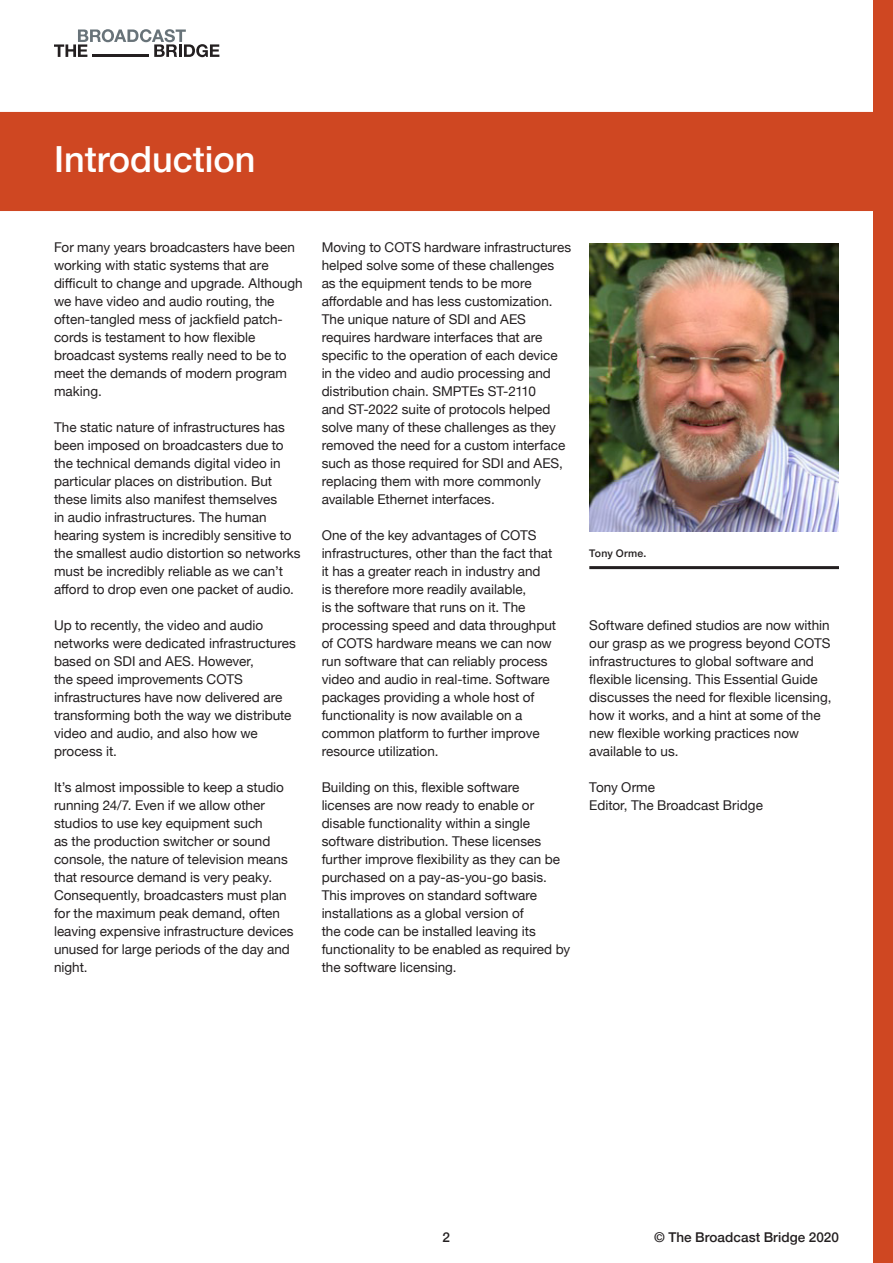
<style>
.page{position:relative;width:893px;height:1263px;background:#fff}
.page>*{position:absolute;margin:0;border:0;box-sizing:border-box;transform-origin:0 0}
.t1{font:500 36px "Helvetica Neue";color:#fff}
.intro{font:13.5px/18px "Helvetica Neue";color:#231f20}
.sub_head{font:500 13.5px "Helvetica Neue";letter-spacing:.005em;color:#231f20}
.t2{font:500 10.5px "Helvetica Neue";letter-spacing:.02em;color:#231f20}
</style>
<div class="page">
<div style="left:0;top:112px;width:873px;height:99px;background:#cf4722"></div>
<svg style="left:54px;top:29px;width:165px;height:28px"></svg>
<hr style="left:93px;top:54px;width:56px;height:3px;background:#231f20">
<div style="left:873px;top:0;width:20px;height:1263px;background:#cf4722"></div>
<hr style="left:589px;top:566px;width:250px;height:3px;background:#231f20">
<img style="left:589px;top:243px;width:249px;height:289px">
<p class="t1" style="left:54px;top:130px;width:203px">Introduction</p>
<p class="intro" style="left:54px;top:239px;width:250px">For many years broadcasters have been working with static systems that are difficult to change and upgrade. Although we have video and audio routing, the often-tangled mess of jackfield patch&shy;cords is testament to how flexible broadcast systems really need to be to meet the demands of modern program making.</p>
<p class="intro" style="left:54px;top:419px;width:248px">The static nature of infrastructures has been imposed on broadcasters due to the technical demands digital video in particular places on distribution. But these limits also manifest themselves<br>in audio infrastructures. The human hearing system is incredibly sensitive to the smallest audio distortion so networks must be incredibly reliable as we can’t afford to drop even one packet of audio.</p>
<p class="intro" style="left:54px;top:617px;width:244px">Up to recently, the video and audio networks were dedicated infrastructures based on SDI and AES. However,<br>the speed improvements COTS infrastructures have now delivered are transforming both the way we distribute video and audio, and also how we process it.</p>
<p class="intro" style="left:54px;top:779px;width:241px">It’s almost impossible to keep a studio running 24/7. Even if we allow other studios to use key equipment such<br>as the production switcher or sound console, the nature of television means that resource demand is very peaky.<br>Consequently, broadcasters must plan for the maximum peak demand, often leaving expensive infrastructure devices unused for large periods of the day and night.</p>
<p class="intro" style="left:322px;top:239px;width:251px">Moving to COTS hardware infrastructures helped solve some of these challenges as the equipment tends to be more affordable and has less customization.<br>The unique nature of SDI and AES requires hardware interfaces that are specific to the operation of each device in the video and audio processing and distribution chain. SMPTEs ST-2110<br>and ST-2022 suite of protocols helped solve many of these challenges as they removed the need for a custom interface such as those required for SDI and AES, replacing them with more commonly available Ethernet interfaces.</p>
<p class="intro" style="left:322px;top:527px;width:236px">One of the key advantages of COTS infrastructures, other than the fact that it has a greater reach in industry and<br>is therefore more readily available,<br>is the software that runs on it. The processing speed and data throughput of COTS hardware means we can now run software that can reliably process video and audio in real-time. Software packages providing a whole host of functionality is now available on a common platform to further improve resource utilization.</p>
<p class="intro" style="left:322px;top:779px;width:250px">Building on this, flexible software licenses are now ready to enable or disable functionality within a single software distribution. These licenses further improve flexibility as they can be purchased on a pay-as-you-go basis.<br>This improves on standard software installations as a global version of<br>the code can be installed leaving its functionality to be enabled as required by the software licensing.</p>
<p class="t2" style="left:589px;top:545px;width:59px">Tony Orme.</p>
<p class="intro" style="left:589px;top:617px;width:244px">Software defined studios are now within our grasp as we progress beyond COTS infrastructures to global software and flexible licensing. This Essential Guide discusses the need for flexible licensing, how it works, and a hint at some of the new flexible working practices now available to us.</p>
<p class="intro" style="left:589px;top:779px;width:175px">Tony Orme<br>Editor, The Broadcast Bridge</p>
<p class="sub_head" style="left:442px;top:1226px;width:9px">2</p>
<p class="sub_head" style="left:654px;top:1226px;width:186px">© The Broadcast Bridge 2020</p>
</div>
